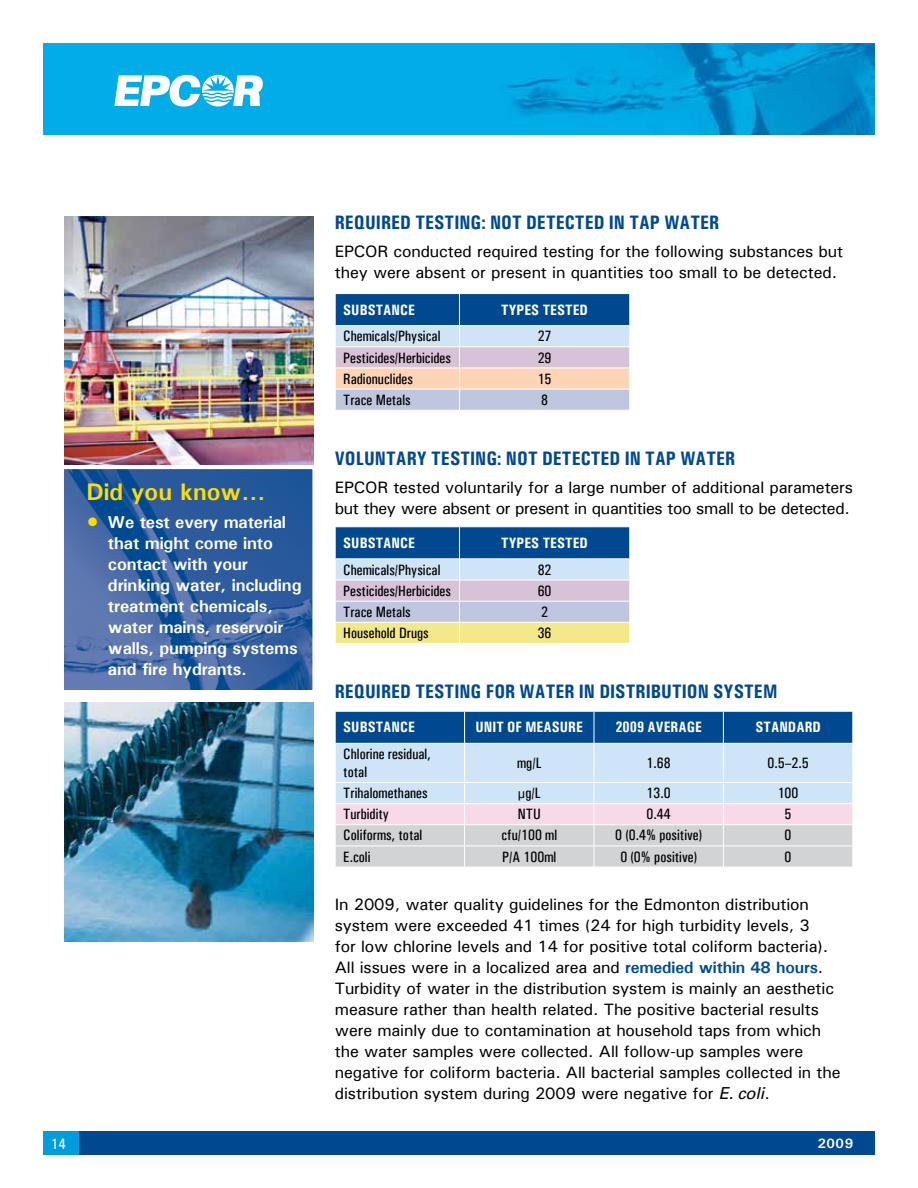
<style>
.page{position:relative;width:918px;height:1188px;background:#fff}
.page>*{position:absolute;margin:0;border:0;box-sizing:border-box;transform-origin:0 0}
.t1{font:700 24px "Univers";color:#fd0}
.t2{font:700 19.5px "Univers Condensed";color:#004990}
.t3{font:700 17.25px/21px "Univers";letter-spacing:-.01em;color:#fff}
.t4{font:16.5px/21px "Univers";letter-spacing:-.01em;color:#000}
.t5{font:15px/18px "Univers Condensed";color:#000}
.t6{font:700 15px "Univers Condensed";color:#fff}
.t7{font:15px "Univers Condensed";color:#fff}
.t8{font:700 13.5px "Univers";color:#fff}
.s1{color:#fd0}
.s2{font-family:"Utsaah";font-size:18px}
.s3{font-weight:700;color:#004b92}
.s4{font-family:"Univers LT Std";font-style:italic}
</style>
<div class="page">
<img style="left:43px;top:43px;width:832px;height:92px">
<div style="left:43px;top:1131px;width:832px;height:24px;background:#004990"></div>
<div style="left:43px;top:1131px;width:35px;height:24px;background:#009ddc"></div>
<svg style="left:114px;top:75px;width:149px;height:32px"></svg>
<svg style="left:335px;top:294px;width:295px;height:116px;background:#a0aec7"></svg>
<hr style="left:335px;top:294px;width:1px;height:31px;background:#fff">
<hr style="left:459px;top:294px;width:1px;height:31px;background:#fff">
<hr style="left:629px;top:294px;width:1px;height:31px;background:#fff">
<svg style="left:335px;top:527px;width:295px;height:116px;background:#9fb1bf"></svg>
<hr style="left:335px;top:527px;width:1px;height:31px;background:#fff">
<hr style="left:459px;top:527px;width:1px;height:31px;background:#fff">
<hr style="left:629px;top:527px;width:1px;height:31px;background:#fff">
<svg style="left:335px;top:712px;width:518px;height:155px;background:#adc0d7"></svg>
<hr style="left:335px;top:712px;width:1px;height:31px;background:#fff">
<hr style="left:464px;top:712px;width:1px;height:31px;background:#fff">
<hr style="left:594px;top:712px;width:1px;height:31px;background:#fff">
<hr style="left:723px;top:712px;width:1px;height:31px;background:#fff">
<hr style="left:852px;top:712px;width:1px;height:31px;background:#fff">
<svg style="left:64px;top:462px;width:250px;height:228px;background:#3b65a3"></svg>
<img style="left:65px;top:216px;width:248px;height:248px">
<img style="left:65px;top:702px;width:248px;height:240px">
<h1 class="t1" style="left:86px;top:477px;width:181px">Did you know...</h1>
<p class="t3" style="left:108px;top:512px;width:195px;text-indent:-22px"><span class="s1">•</span> We test every material that might come into contact with your drinking water, including treatment chemicals, water mains, reservoir walls, pumping systems and fire hydrants.</p>
<p class="t2" style="left:335px;top:211px;width:51px">REQUIREDTESTING</p>
<p class="t2" style="left:481px;top:211px;width:41px">: NOTDETE</p>
<p class="t2" style="left:565px;top:211px;width:19px">CTED</p>
<p class="t2" style="left:609px;top:211px;width:112px">IN TAPWATER</p>
<p class="t4" style="left:335px;top:241px;width:510px">EPCOR conducted required testing for the following substances but they were absent or present in quantities too small to be detected.</p>
<p class="t6" style="left:343px;top:301px;width:73px">SUBSTANCE</p>
<p class="t6" style="left:501px;top:301px;width:88px">TYPES TESTED</p>
<p class="t5" style="left:343px;top:327px;width:99px">Chemicals/Physical</p>
<p class="t5" style="left:538px;top:327px;width:15px">27</p>
<p class="t5" style="left:343px;top:348px;width:109px">Pesticides/Herbicides</p>
<p class="t5" style="left:538px;top:348px;width:15px">29</p>
<p class="t5" style="left:343px;top:370px;width:71px">Radionuclides</p>
<p class="t5" style="left:538px;top:370px;width:15px">15</p>
<p class="t5" style="left:343px;top:391px;width:69px">Trace Metals</p>
<p class="t5" style="left:541px;top:391px;width:8px">8</p>
<p class="t2" style="left:335px;top:446px;width:52px">VOLUNTAR</p>
<p class="t2" style="left:417px;top:446px;width:20px">Y TESTING</p>
<p class="t2" style="left:497px;top:446px;width:41px">: NOTDETE</p>
<p class="t2" style="left:581px;top:446px;width:19px">CTED</p>
<p class="t2" style="left:625px;top:446px;width:112px">IN TAPWATER</p>
<p class="t4" style="left:335px;top:476px;width:520px">EPCOR tested voluntarily for a large number of additional parameters but they were absent or present in quantities too small to be detected.</p>
<p class="t6" style="left:343px;top:534px;width:73px">SUBSTANCE</p>
<p class="t6" style="left:501px;top:534px;width:88px">TYPES TESTED</p>
<p class="t5" style="left:343px;top:561px;width:99px">Chemicals/Physical</p>
<p class="t5" style="left:538px;top:561px;width:15px">82</p>
<p class="t5" style="left:343px;top:582px;width:109px">Pesticides/Herbicides</p>
<p class="t5" style="left:538px;top:582px;width:15px">60</p>
<p class="t5" style="left:343px;top:603px;width:69px">Trace Metals</p>
<p class="t5" style="left:541px;top:603px;width:8px">2</p>
<p class="t5" style="left:343px;top:624px;width:87px">Household Drugs</p>
<p class="t5" style="left:538px;top:624px;width:15px">36</p>
<p class="t2" style="left:335px;top:680px;width:51px">REQUIREDTESTING</p>
<p class="t2" style="left:486px;top:680px;width:59px">FOR WATERINDISTRI</p>
<p class="t2" style="left:651px;top:680px;width:128px">BUTIONSYSTEM</p>
<p class="t6" style="left:343px;top:718px;width:73px">SUBSTANCE</p>
<p class="t6" style="left:476px;top:718px;width:109px">UNIT OF MEASURE</p>
<p class="t6" style="left:615px;top:718px;width:88px">2009 AVERAGE</p>
<p class="t6" style="left:755px;top:718px;width:9px">STANDARD</p>
<p class="t5" style="left:343px;top:745px;width:89px">Chlorine residual, total</p>
<p class="t5" style="left:517px;top:754px;width:26px">mg/L</p>
<p class="t5" style="left:647px;top:754px;width:26px">1.68</p>
<p class="t5" style="left:767px;top:754px;width:43px">0.5–2.5</p>
<p class="t5" style="left:343px;top:784px;width:86px">Trihalomethanes</p>
<p class="t5" style="left:518px;top:784px;width:24px"><span class="s2">μ</span>g/L</p>
<p class="t5" style="left:647px;top:784px;width:26px">13.0</p>
<p class="t5" style="left:778px;top:784px;width:22px">100</p>
<p class="t5" style="left:343px;top:805px;width:47px">Turbidity</p>
<p class="t5" style="left:518px;top:805px;width:25px">NTU</p>
<p class="t5" style="left:647px;top:805px;width:26px">0.44</p>
<p class="t5" style="left:785px;top:805px;width:8px">5</p>
<p class="t5" style="left:343px;top:826px;width:81px">Coliforms, total</p>
<p class="t5" style="left:501px;top:826px;width:57px">cfu/100 ml</p>
<p class="t5" style="left:615px;top:826px;width:88px">0 (0.4% positive)</p>
<p class="t5" style="left:785px;top:826px;width:8px">0</p>
<p class="t5" style="left:343px;top:848px;width:29px">E.coli</p>
<p class="t5" style="left:502px;top:848px;width:56px">P/A 100ml</p>
<p class="t5" style="left:620px;top:848px;width:78px">0 (0% positive)</p>
<p class="t5" style="left:785px;top:848px;width:8px">0</p>
<p class="t4" style="left:335px;top:894px;width:507px">In 2009, water quality guidelines for the Edmonton distribution system were exceeded 41 times (24 for high turbidity levels, 3<br>for low chlorine levels and 14 for positive total coliform bacteria).<br>All issues were in a localized area and <span class="s3">remedied within 48 hours</span>.<br>Turbidity of water in the distribution system is mainly an aesthetic measure rather than health related. The positive bacterial results were mainly due to contamination at household taps from which the water samples were collected. All follow-up samples were negative for coliform bacteria. All bacterial samples collected in the distribution system during 2009 were negative for <span class="s4">E. coli</span>.</p>
<p class="t7" style="left:51px;top:1136px;width:16px">14</p>
<p class="t8" style="left:817px;top:1136px;width:37px">2009</p>
</div>
